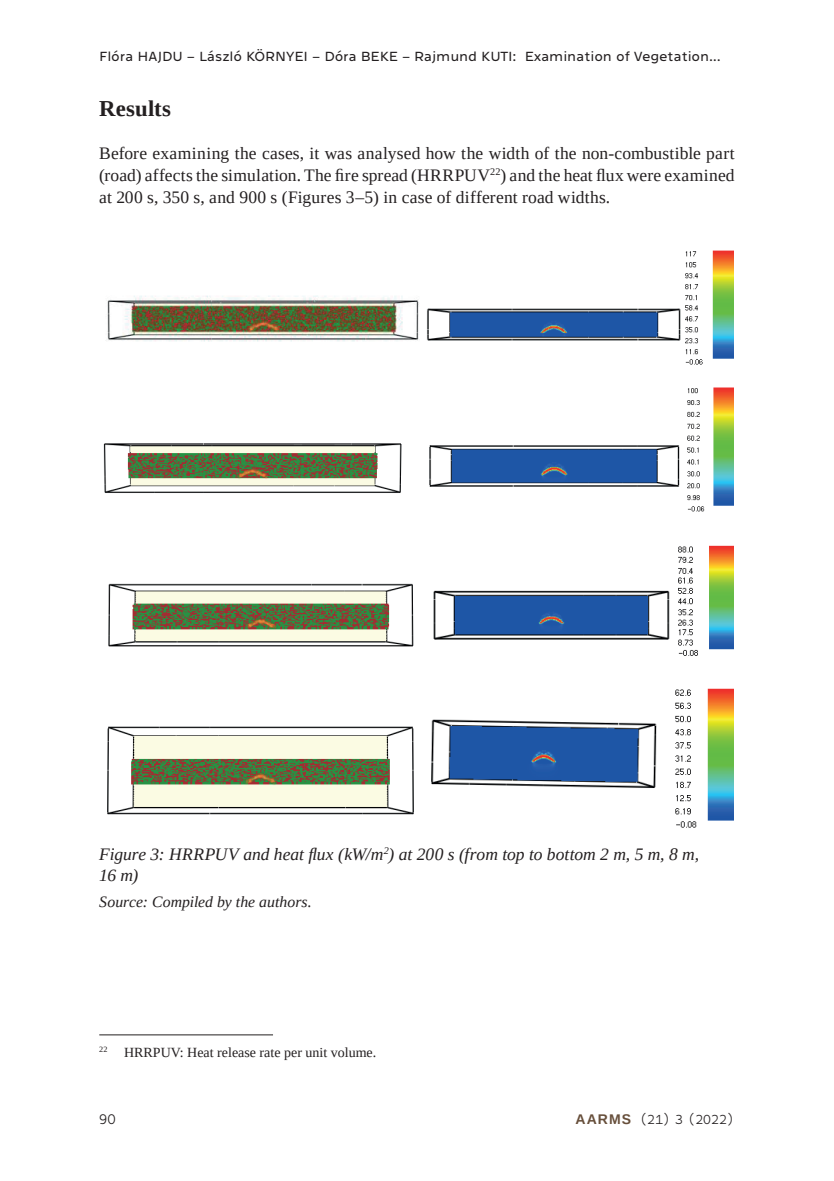
<style>
.page{position:relative;width:834px;height:1181px;background:#fff}
.page>*{position:absolute;margin:0;border:0;box-sizing:border-box;transform-origin:0 0}
._2_Cím_1{font:700 22.75px "Liberation Serif";letter-spacing:.005em;color:#231f20}
._3_0_Kenyérszöveg_el{font:17.5px/21.9px "Liberation Serif";letter-spacing:.01em;color:#231f20;text-align:justify}
._6_Képaláírás{font:italic 17.5px/21.9px "Liberation Serif";color:#231f20}
._6_2_magyarázat__for{font:italic 15.75px "Liberation Serif";color:#231f20}
.t1{font:100 14.88px "Westeinde Caption";color:#231f20}
.Fejléc_bal{font:300 14px "Westeinde Caption";letter-spacing:-.01em;color:#231f20}
._8_Lábjegyzet{font:14px "Liberation Serif";color:#231f20}
.t2{font:100 14px "Westeinde Caption";color:#231f20}
.s1{font-family:"Liberation Sans";font-weight:700;color:#674f3b}
</style>
<div class="page">
<img style="left:106px;top:295px;width:314px;height:47px">
<img style="left:427px;top:250px;width:306px;height:115px">
<img style="left:103px;top:443px;width:299px;height:50px">
<img style="left:429px;top:387px;width:304px;height:125px">
<img style="left:108px;top:583px;width:306px;height:64px">
<img style="left:433px;top:545px;width:300px;height:111px">
<img style="left:107px;top:726px;width:307px;height:89px">
<img style="left:431px;top:688px;width:302px;height:140px">
<hr style="left:99px;top:1034px;width:174px;height:1px;background:#231f20">
<p class="Fejléc_bal" style="left:99px;top:47px;width:623px">Flóra HAJDU – László KÖRNYEI – Dóra BEKE – Rajmund KUTI: Examination of Vegetation…</p>
<p class="_2_Cím_1" style="left:99px;top:93px;width:73px">Results</p>
<p class="_3_0_Kenyérszöveg_el" style="left:99px;top:142px;width:636px">Before examining the cases, it was analysed how the width of the non-combustible part (road) affects the simulation. The fire spread (HRRPUV<sup>22</sup>) and the heat flux were examined at 200 s, 350 s, and 900 s (Figures 3–5) in case of different road widths.</p>
<p class="_6_Képaláírás" style="left:99px;top:842px;width:601px">Figure 3: HRRPUV and heat flux (kW/m<sup>2</sup>) at 200 s (from top to bottom 2 m, 5 m, 8 m,<br>16 m)</p>
<p class="_6_2_magyarázat__for" style="left:99px;top:892px;width:214px">Source: Compiled by the authors.</p>
<p class="_8_Lábjegyzet" style="left:99px;top:1043px;width:278px"><sup>22</sup> HRRPUV: Heat release rate per unit volume.</p>
<p class="t1" style="left:99px;top:1108px;width:18px">90</p>
<p class="t2" style="left:575px;top:1109px;width:161px"><span class="s1">AARMS</span> (21) 3 (2022)</p>
</div>
